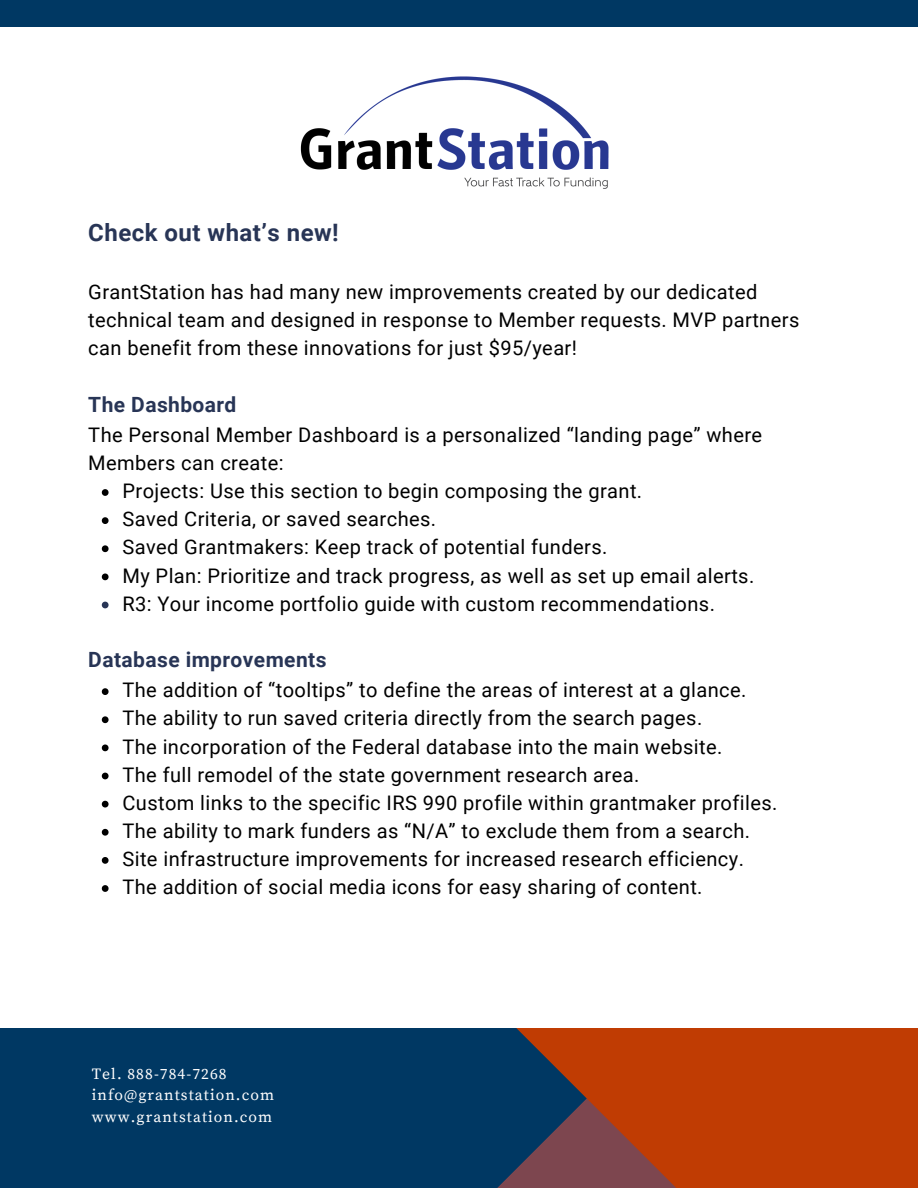
<style>
.page{position:relative;width:918px;height:1188px;background:#003863}
.page>*{position:absolute;margin:0;border:0;box-sizing:border-box;transform-origin:0 0}
.t1{font:700 24px "Roboto";letter-spacing:.02em;color:#283556}
.t2{font:700 21px "Roboto";letter-spacing:.02em;color:#283556}
.t3{font:20.1px/28.2px "Roboto";letter-spacing:.02em;color:#000}
.t4{font:15.6px "Source Serif Pro";letter-spacing:.07em;color:#fff}
</style>
<div class="page">
<svg style="left:497px;top:1028px;width:421px;height:160px;background:#a13c17"></svg>
<div style="left:0;top:28px;width:918px;height:1000px;background:#fff"></div>
<svg style="left:102px;top:489px;width:7px;height:7px"></svg>
<svg style="left:102px;top:517px;width:7px;height:7px"></svg>
<svg style="left:102px;top:545px;width:7px;height:7px"></svg>
<svg style="left:102px;top:574px;width:7px;height:6px"></svg>
<svg style="left:102px;top:602px;width:7px;height:6px"></svg>
<svg style="left:102px;top:688px;width:7px;height:7px"></svg>
<svg style="left:102px;top:716px;width:7px;height:7px"></svg>
<svg style="left:102px;top:745px;width:7px;height:6px"></svg>
<svg style="left:102px;top:773px;width:7px;height:6px"></svg>
<svg style="left:102px;top:801px;width:7px;height:7px"></svg>
<svg style="left:102px;top:829px;width:7px;height:7px"></svg>
<svg style="left:102px;top:857px;width:7px;height:7px"></svg>
<svg style="left:102px;top:885px;width:7px;height:7px"></svg>
<img style="left:300px;top:76px;width:309px;height:113px">
<p class="t1" style="left:88px;top:218px;width:252px">Check out what’s new!</p>
<p class="t3" style="left:88px;top:278px;width:713px">GrantStation has had many new improvements created by our dedicated technical team and designed in response to Member requests. MVP partners can benefit from these innovations for just $95/year!</p>
<p class="t2" style="left:88px;top:392px;width:150px">The Dashboard</p>
<p class="t3" style="left:88px;top:421px;width:675px">The Personal Member Dashboard is a personalized “landing page” where<br>Members can create:</p>
<p class="t3" style="left:122px;top:477px;width:521px">Projects: Use this section to begin composing the grant.</p>
<p class="t3" style="left:122px;top:505px;width:315px">Saved Criteria, or saved searches.</p>
<p class="t3" style="left:122px;top:533px;width:486px">Saved Grantmakers: Keep track of potential funders.</p>
<p class="t3" style="left:122px;top:562px;width:633px">My Plan: Prioritize and track progress, as well as set up email alerts.</p>
<p class="t3" style="left:122px;top:590px;width:594px">R3: Your income portfolio guide with custom recommendations.</p>
<p class="t2" style="left:88px;top:647px;width:240px">Database improvements</p>
<p class="t3" style="left:122px;top:676px;width:626px">The addition of “tooltips” to define the areas of interest at a glance.</p>
<p class="t3" style="left:122px;top:704px;width:581px">The ability to run saved criteria directly from the search pages.</p>
<p class="t3" style="left:122px;top:733px;width:601px">The incorporation of the Federal database into the main website.</p>
<p class="t3" style="left:122px;top:761px;width:518px">The full remodel of the state government research area.</p>
<p class="t3" style="left:122px;top:789px;width:656px">Custom links to the specific IRS 990 profile within grantmaker profiles.</p>
<p class="t3" style="left:122px;top:817px;width:629px">The ability to mark funders as “N/A” to exclude them from a search.</p>
<p class="t3" style="left:122px;top:845px;width:623px">Site infrastructure improvements for increased research efficiency.</p>
<p class="t3" style="left:122px;top:873px;width:582px">The addition of social media icons for easy sharing of content.</p>
<p class="t4" style="left:92px;top:1065px;width:136px">Tel. 888-784-7268</p>
<p class="t4" style="left:92px;top:1086px;width:184px">info@grantstation.com</p>
<p class="t4" style="left:92px;top:1107px;width:182px">www.grantstation.com</p>
</div>
